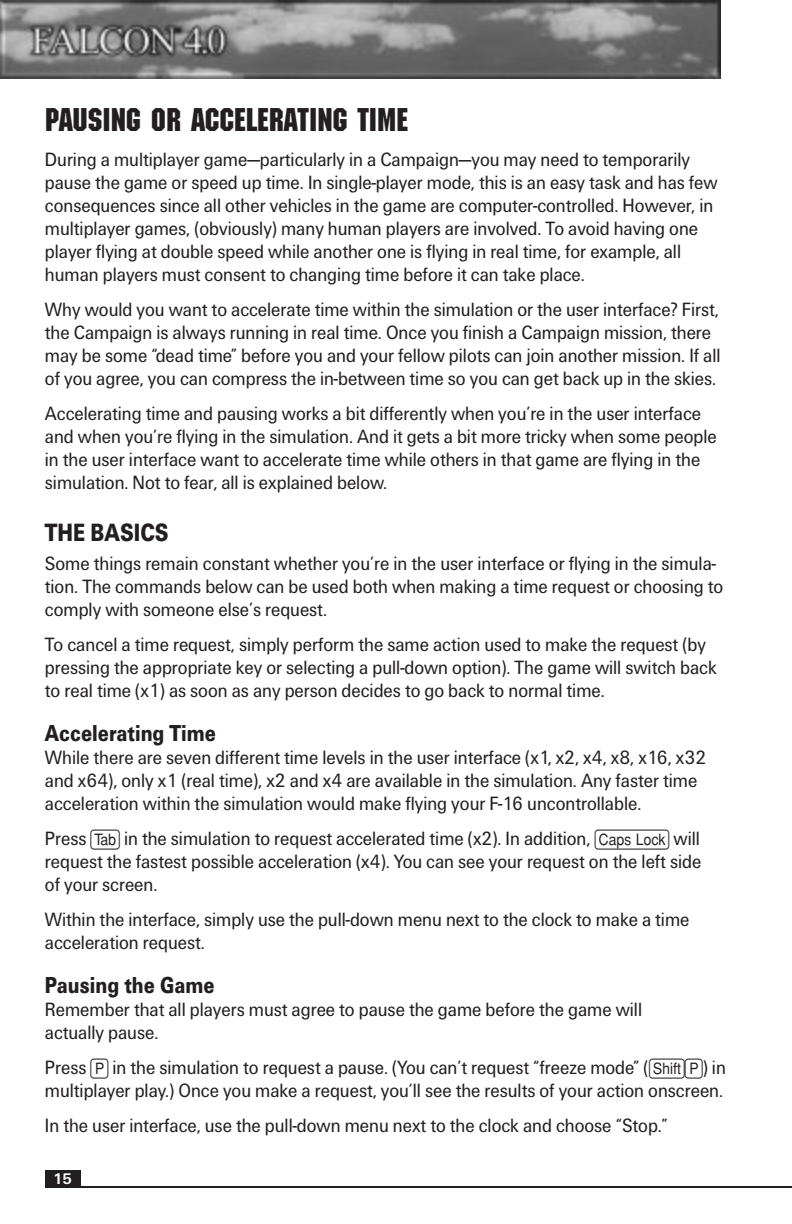
<style>
.page{position:relative;width:792px;height:1224px;background:#fff}
.page>*{position:absolute;margin:0;border:0;box-sizing:border-box;transform-origin:0 0}
.t1{font:32px "Machine";color:#231f20}
.t2{font:26px "U75";color:#231f20;scale:.8 1}
.t3{font:24px "U75";color:#231f20;scale:.8 1}
.t4{font:20px/23px "U55";color:#231f20;scale:.9 1}
.t5{font:16px "U65";color:#fff}
.s1{font-family:"PI Xymbols Command";font-style:italic}
.s2{font-family:"PI Xymbols Command"}
</style>
<div class="page">
<img style="left:0;top:0;width:721px;height:78px">
<hr style="left:54px;top:1186px;width:738px;height:2px;background:#231f20">
<div style="left:45px;top:1170px;width:36px;height:18px;background:#231f20"></div>
<h1 class="t1" style="left:45px;top:101px;width:365px">PAUSING OR ACCELERATING TIME</h1>
<p class="t4" style="left:45px;top:150px;width:749px">During a multiplayer game—particularly in a Campaign—you may need to temporarily pause the game or speed up time. In single-player mode, this is an easy task and has few consequences since all other vehicles in the game are computer-controlled. However, in multiplayer games, (obviously) many human players are involved. To avoid having one player flying at double speed while another one is flying in real time, for example, all human players must consent to changing time before it can take place.</p>
<p class="t4" style="left:45px;top:300px;width:752px">Why would you want to accelerate time within the simulation or the user interface? First, the Campaign is always running in real time. Once you finish a Campaign mission, there may be some “dead time” before you and your fellow pilots can join another mission. If all of you agree, you can compress the in-between time so you can get back up in the skies.</p>
<p class="t4" style="left:45px;top:404px;width:748px">Accelerating time and pausing works a bit differently when you’re in the user interface and when you’re flying in the simulation. And it gets a bit more tricky when some people in the user interface want to accelerate time while others in that game are flying in the simulation. Not to fear, all is explained below.</p>
<h2 class="t2" style="left:45px;top:524px;width:156px">THE BASICS</h2>
<p class="t4" style="left:45px;top:554px;width:755px">Some things remain constant whether you’re in the user interface or flying in the simula&shy;tion. The commands below can be used both when making a time request or choosing to comply with someone else’s request.</p>
<p class="t4" style="left:45px;top:635px;width:748px">To cancel a time request, simply perform the same action used to make the request (by pressing the appropriate key or selecting a pull-down option). The game will switch back to real time (x1) as soon as any person decides to go back to normal time.</p>
<p class="t3" style="left:45px;top:725px;width:215px">Accelerating Time</p>
<p class="t4" style="left:45px;top:748px;width:736px">While there are seven different time levels in the user interface (x1, x2, x4, x8, x16, x32 and x64), only x1 (real time), x2 and x4 are available in the simulation. Any faster time acceleration within the simulation would make flying your F-16 uncontrollable.</p>
<p class="t4" style="left:45px;top:829px;width:731px;text-align:justify">Press <span class="s1">t</span> in the simulation to request accelerated time (x2). In addition, <span class="s1">l</span> will request the fastest possible acceleration (x4). You can see your request on the left side of your screen.</p>
<p class="t4" style="left:45px;top:910px;width:718px">Within the interface, simply use the pull-down menu next to the clock to make a time acceleration request.</p>
<p class="t3" style="left:45px;top:977px;width:214px">Pausing the Game</p>
<p class="t4" style="left:45px;top:1000px;width:665px">Remember that all players must agree to pause the game before the game will actually pause.</p>
<p class="t4" style="left:45px;top:1058px;width:758px">Press <span class="s2">P</span> in the simulation to request a pause. (You can’t request “freeze mode” (<span class="s1">s</span><span class="s2">P</span>) in multiplayer play.) Once you make a request, you’ll see the results of your action onscreen.</p>
<p class="t4" style="left:45px;top:1116px;width:693px">In the user interface, use the pull-down menu next to the clock and choose “Stop.”</p>
<p class="t5" style="left:53px;top:1173px;width:21px">15</p>
</div>
